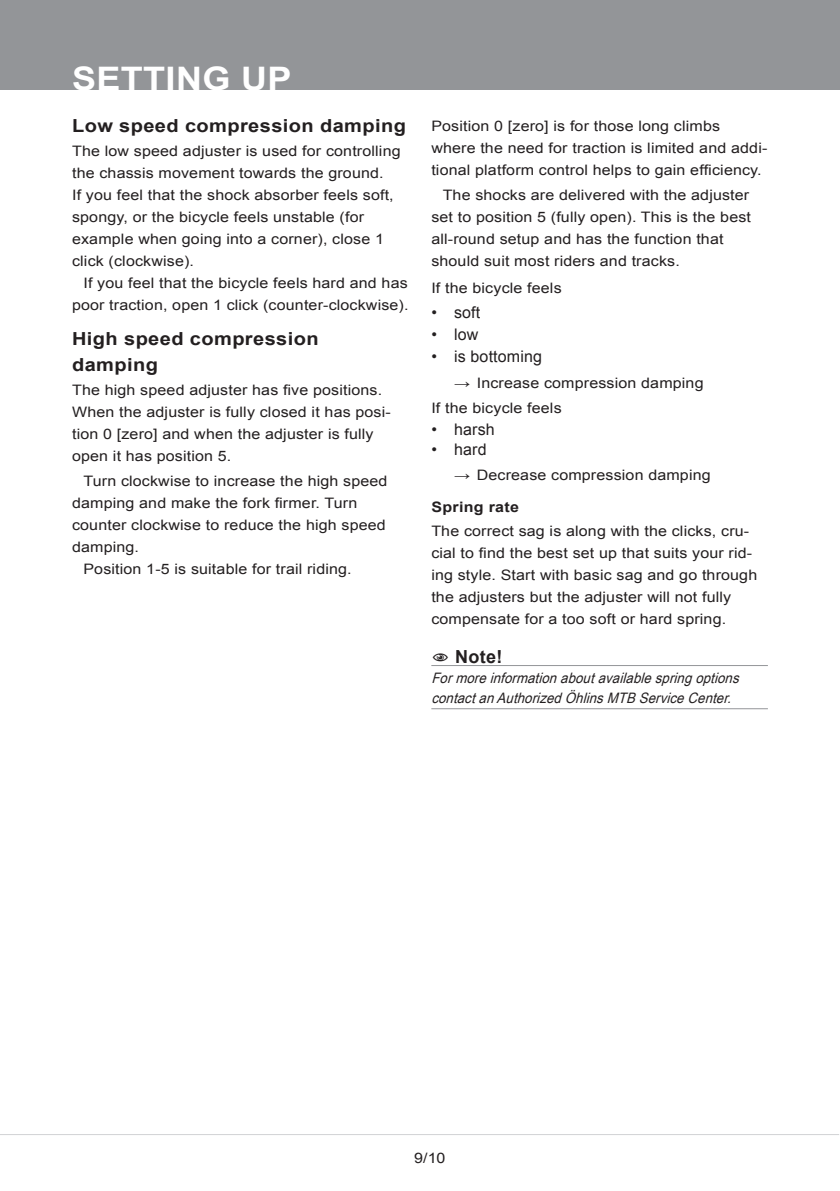
<style>
.page{position:relative;width:840px;height:1191px;background:#fff}
.page>*{position:absolute;margin:0;border:0;box-sizing:border-box;transform-origin:0 0}
._3_Header_Page_heade{font:700 32.4px "Arial";letter-spacing:.01em;color:#fff;scale:1.11 1}
._7_Body_type_Header{font:700 18px/26px "Arial";letter-spacing:.02em;color:#231f20;scale:1.11 1}
._7_Body_type_Header-2{font:700 18px "Arial";letter-spacing:.02em;color:#231f20}
.t1{font:16px "Arial";letter-spacing:.01em;color:#231f20}
._6_Body_type{font:14.4px/22px "Arial";letter-spacing:.01em;color:#231f20;scale:1.11 1}
._6_Body_type_running{font:14.4px/22px "Arial";letter-spacing:.01em;color:#231f20;scale:1.11 1}
._9_Body_Type_Italic{font:italic 14.4px/20px "Arial Narrow";color:#231f20;scale:1.11 1}
._7_Body_type_StepNo{font:700 14.4px "Arial";letter-spacing:.02em;color:#231f20;scale:1.11 1}
</style>
<div class="page">
<div style="left:0;top:0;width:839px;height:90px;background:#939598"></div>
<hr style="left:0;top:1134px;width:838px;height:1px;background:#d1d2d4">
<hr style="left:431px;top:665px;width:336px;height:1px;background:#939598">
<hr style="left:431px;top:708px;width:336px;height:1px;background:#939598">
<p class="_3_Header_Page_heade" style="left:72px;top:57px;width:199px">SETTING UP</p>
<p class="_7_Body_type_Header" style="left:72px;top:113px;width:302px">Low speed compression damping</p>
<p class="_6_Body_type" style="left:72px;top:140px;width:297px">The low speed adjuster is used for controlling the chassis movement towards the ground.</p>
<p class="_6_Body_type" style="left:72px;top:184px;width:291px">If you feel that the shock absorber feels soft, spongy, or the bicycle feels unstable (for example when going into a corner), close 1 click (clockwise).</p>
<p class="_6_Body_type_running" style="left:72px;top:272px;width:304px;text-align:right">If you feel that the bicycle feels hard and has poor traction, open 1 click (counter-clockwise).</p>
<p class="_7_Body_type_Header" style="left:72px;top:326px;width:223px">High speed compression damping</p>
<p class="_6_Body_type" style="left:72px;top:379px;width:288px">The high speed adjuster has five positions.<br>When the adjuster is fully closed it has posi&shy;tion 0 [zero] and when the adjuster is fully open it has position 5.</p>
<p class="_6_Body_type_running" style="left:72px;top:470px;width:285px;text-indent:11px">Turn clockwise to increase the high speed damping and make the fork firmer. Turn counter clockwise to reduce the high speed damping.</p>
<p class="_6_Body_type_running" style="left:83px;top:558px;width:243px">Position 1-5 is suitable for trail riding.</p>
<p class="_6_Body_type" style="left:431px;top:115px;width:304px">Position 0 [zero] is for those long climbs where the need for traction is limited and addi&shy;tional platform control helps to gain efficiency.</p>
<p class="_6_Body_type_running" style="left:431px;top:184px;width:289px;text-indent:11px">The shocks are delivered with the adjuster set to position 5 (fully open). This is the best all-round setup and has the function that should suit most riders and tracks.</p>
<p class="_6_Body_type" style="left:431px;top:277px;width:119px">If the bicycle feels</p>
<p class="t1" style="left:431px;top:302px;width:50px">• soft</p>
<p class="t1" style="left:431px;top:324px;width:48px">• low</p>
<p class="t1" style="left:431px;top:346px;width:112px">• is bottoming</p>
<p class="_6_Body_type" style="left:454px;top:372px;width:226px">→ Increase compression damping</p>
<p class="_6_Body_type" style="left:431px;top:397px;width:119px">If the bicycle feels</p>
<p class="t1" style="left:431px;top:418px;width:65px">• harsh</p>
<p class="t1" style="left:431px;top:438px;width:57px">• hard</p>
<p class="_6_Body_type" style="left:454px;top:464px;width:232px">→ Decrease compression damping</p>
<p class="_7_Body_type_StepNo" style="left:431px;top:497px;width:80px">Spring rate</p>
<p class="_6_Body_type" style="left:431px;top:520px;width:295px">The correct sag is along with the clicks, cru&shy;cial to find the best set up that suits your rid&shy;ing style. Start with basic sag and go through the adjusters but the adjuster will not fully compensate for a too soft or hard spring.</p>
<p class="_7_Body_type_Header-2" style="left:468px;top:644px;width:8px">Note!</p>
<p class="_9_Body_Type_Italic" style="left:431px;top:667px;width:283px">Formoreinformationaboutavailablespringoptions contactanAuthorizedÖhlinsMTBServiceCenter.</p>
<p class="_6_Body_type" style="left:414px;top:1147px;width:30px">9/10</p>
</div>
